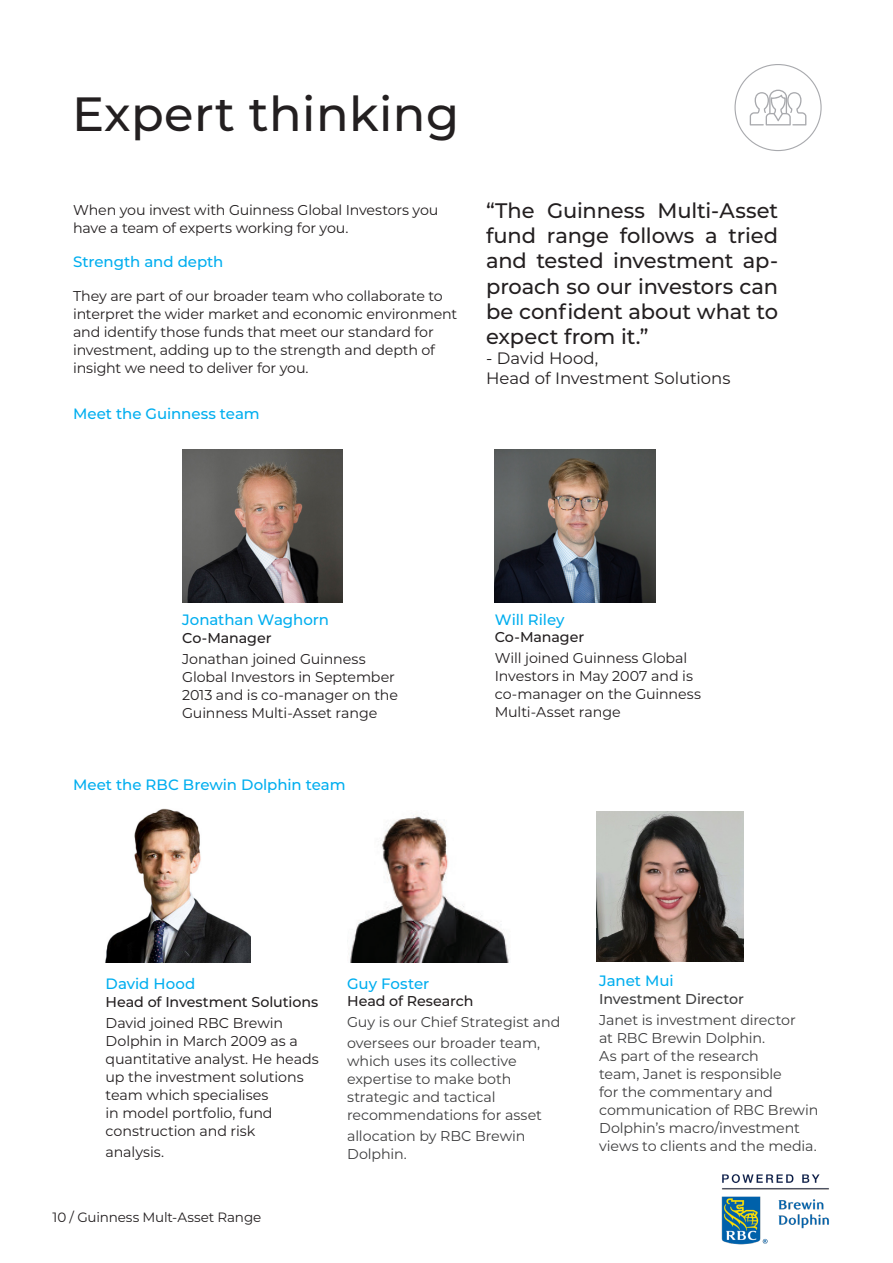
<style>
.page{position:relative;width:893px;height:1263px;background:#fff}
.page>*{position:absolute;margin:0;border:0;box-sizing:border-box;transform-origin:0 0}
.t1{font:500 48px "Montserrat";letter-spacing:.01em;color:#231f20}
.t2{font:500 21px/25.2px "Montserrat";letter-spacing:-.005em;color:#231f20;text-align:justify}
.t3{font:16.5px "Montserrat";letter-spacing:-.005em;color:#231f20}
.t4{font:500 15px "Montserrat";letter-spacing:-.005em;color:#00aeef}
.t5{font:14.25px/18px "Montserrat";letter-spacing:-.01em;color:#231f20}
.t6{font:14.25px/18px "Montserrat";letter-spacing:-.01em;color:#3e3e3f}
.t7{font:500 14.25px "Montserrat";letter-spacing:-.005em;color:#231f20}
.t8{font:500 14.25px "Montserrat";letter-spacing:-.01em;color:#3e3e3f}
.t9{font:13.5px "Montserrat";letter-spacing:-.01em;color:#231f20}
</style>
<div class="page">
<img style="left:721px;top:1174px;width:108px;height:71px">
<svg style="left:750px;top:90px;width:56px;height:35px"></svg>
<img style="left:350px;top:815px;width:159px;height:147px">
<img style="left:105px;top:808px;width:145px;height:154px">
<img style="left:596px;top:811px;width:148px;height:150px">
<img style="left:182px;top:450px;width:161px;height:153px">
<img style="left:495px;top:450px;width:160px;height:152px">
<p class="t1" style="left:72px;top:81px;width:389px">Expert thinking</p>
<p class="t5" style="left:73px;top:200px;width:367px">When you invest with Guinness Global Investors you have a team of experts working for you.</p>
<p class="t4" style="left:73px;top:251px;width:152px">Strength and depth</p>
<p class="t5" style="left:73px;top:287px;width:371px">They are part of our broader team who collaborate to</p>
<p class="t5" style="left:73px;top:305px;width:386px">interpret the wider market and economic environment and identify those funds that meet our standard for investment, adding up to the strength and depth of insight we need to deliver for you.</p>
<p class="t4" style="left:73px;top:403px;width:188px">Meet the Guinness team</p>
<p class="t2" style="left:486px;top:197px;width:293px">“The Guinness Multi-Asset fund range follows a tried and tested investment ap&shy;proach so our investors can be confident about what to expect from it.”</p>
<p class="t3" style="left:486px;top:347px;width:114px">- David Hood,</p>
<p class="t3" style="left:486px;top:366px;width:246px">Head of Investment Solutions</p>
<p class="t4" style="left:182px;top:609px;width:148px">Jonathan Waghorn</p>
<p class="t7" style="left:182px;top:628px;width:91px">Co-Manager</p>
<p class="t5" style="left:182px;top:649px;width:217px">Jonathan joined Guinness<br>Global Investors in September<br>2013 and is co-manager on the<br>Guinness Multi-Asset range</p>
<p class="t4" style="left:73px;top:774px;width:274px">Meet the RBC Brewin Dolphin team</p>
<p class="t4" style="left:495px;top:609px;width:71px">Will Riley</p>
<p class="t7" style="left:495px;top:627px;width:91px">Co-Manager</p>
<p class="t5" style="left:495px;top:648px;width:208px">Will joined Guinness Global<br>Investors in May 2007 and is co-manager on the Guinness<br>Multi-Asset range</p>
<p class="t4" style="left:106px;top:973px;width:91px">David Hood</p>
<p class="t7" style="left:106px;top:991px;width:214px">Head of Investment Solutions</p>
<p class="t5" style="left:106px;top:1013px;width:215px">David joined RBC Brewin<br>Dolphin in March 2009 as a quantitative analyst. He heads up the investment solutions team which specialises<br>in model portfolio, fund construction and risk</p>
<p class="t5" style="left:106px;top:1142px;width:60px">analysis.</p>
<p class="t9" style="left:52px;top:1208px;width:210px">10 / Guinness Mult-Asset Range</p>
<p class="t4" style="left:347px;top:973px;width:84px">Guy Foster</p>
<p class="t7" style="left:347px;top:991px;width:128px">Head of Research</p>
<p class="t6" style="left:347px;top:1012px;width:215px">Guy is our Chief Strategist and</p>
<p class="t6" style="left:347px;top:1033px;width:196px">oversees our broader team, which uses its collective expertise to make both strategic and tactical recommendations for asset</p>
<p class="t6" style="left:347px;top:1126px;width:180px">allocation by RBC Brewin<br>Dolphin.</p>
<p class="t4" style="left:599px;top:970px;width:76px">Janet Mui</p>
<p class="t8" style="left:599px;top:989px;width:146px">Investment Director</p>
<p class="t6" style="left:599px;top:1010px;width:221px">Janet is investment director<br>at RBC Brewin Dolphin.<br>As part of the research<br>team, Janet is responsible<br>for the commentary and communication of RBC Brewin<br>Dolphin’s macro/investment views to clients and the media.</p>
</div>
